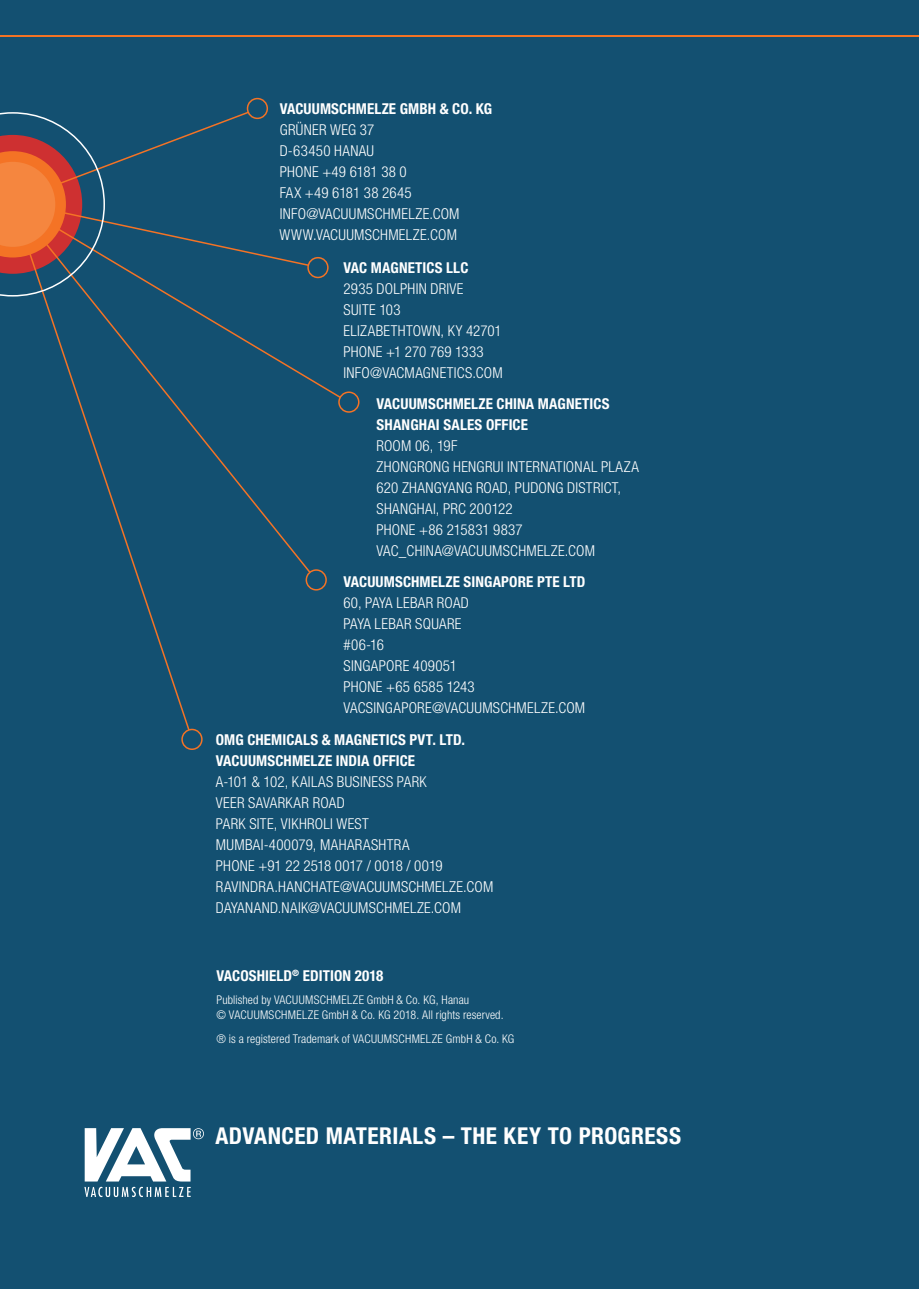
<style>
.page{position:relative;width:919px;height:1289px;background:#fff}
.page>*{position:absolute;margin:0;border:0;box-sizing:border-box;transform-origin:0 0}
.t1{font:700 condensed 23.25px "Helvetica Neue LT Pro";letter-spacing:.02em;color:#fff}
.t2{font:300 condensed 15px/21px "Helvetica Neue LT Pro";letter-spacing:.015em;color:#fff}
.t3{font:700 condensed 15px/21px "Helvetica Neue LT Pro";letter-spacing:.01em;color:#fff}
.t4{font:300 condensed 12px/15px "Helvetica Neue LT Pro";letter-spacing:.01em;color:#fff}
</style>
<div class="page">
<div style="left:0;top:0;width:918px;height:1288px;background:#135071"></div>
<hr style="left:0;top:35px;width:918px;height:2px;background:#f47325">
<svg style="left:84px;top:1128px;width:120px;height:68px"></svg>
<div style="left:305px;top:569px;width:22px;height:21px;border:2px solid #f47325;border-radius:50%"></div>
<div style="left:338px;top:391px;width:21px;height:22px;border:2px solid #f47325;border-radius:50%"></div>
<svg style="left:191px;top:423px;width:121px;height:151px"></svg>
<div style="left:181px;top:728px;width:22px;height:22px;border:2px solid #f47325;border-radius:50%"></div>
<svg style="left:77px;top:399px;width:114px;height:332px"></svg>
<svg style="left:48px;top:257px;width:294px;height:142px"></svg>
<svg style="left:0;top:98px;width:311px;height:213px"></svg>
<p class="t3" style="left:280px;top:98px;width:96px">VACUUMSCHMELZE</p>
<p class="t3" style="left:400px;top:98px;width:93px">GMBH &amp; CO. KG</p>
<p class="t2" style="left:280px;top:119px;width:134px">GRÜNER WEG 37<br>D-63450 HANAU<br>PHONE +49 6181 38 0<br>FAX +49 6181 38 2645<br>INFO@VACUUMSCHMELZE</p>
<p class="t2" style="left:429px;top:203px;width:13px">.COM</p>
<p class="t2" style="left:279px;top:224px;width:13px">WWW</p>
<p class="t2" style="left:313px;top:224px;width:12px">.VACUUMSCHMELZE</p>
<p class="t2" style="left:427px;top:224px;width:13px">.COM</p>
<p class="t3" style="left:343px;top:257px;width:111px">VAC MAGNETICS LLC</p>
<p class="t2" style="left:343px;top:278px;width:49px">2935 DOLPHI</p>
<p class="t2" style="left:418px;top:278px;width:27px">N DRIVE</p>
<p class="t2" style="left:343px;top:299px;width:15px">SUITE</p>
<p class="t2" style="left:379px;top:299px;width:23px">103</p>
<p class="t2" style="left:343px;top:320px;width:16px">ELIZABETHTOW</p>
<p class="t2" style="left:343px;top:320px;width:160px;text-indent:89px">N, KY 42701<br>PHONE +1 270 769 1333<br>INFO@VACMAG</p>
<p class="t2" style="left:431px;top:362px;width:16px">NETICS</p>
<p class="t2" style="left:472px;top:362px;width:13px">.COM</p>
<p class="t3" style="left:376px;top:393px;width:96px">VACUUMSCHMELZE</p>
<p class="t3" style="left:376px;top:393px;width:234px;text-indent:120px">CHINA MAGNETICS<br>SHANGHAI SALES OFFICE</p>
<p class="t2" style="left:376px;top:435px;width:18px">ROOM</p>
<p class="t2" style="left:376px;top:435px;width:108px;text-indent:39px">06, 19F<br>ZHONGRONG HENGRUI</p>
<p class="t2" style="left:507px;top:456px;width:49px">INTERNATIO</p>
<p class="t2" style="left:376px;top:456px;width:241px;text-indent:198px">NAL PLAZA<br>620 ZHANGYANG ROAD, PUDONG DISTRICT</p>
<p class="t2" style="left:617px;top:477px;width:5px">,</p>
<p class="t2" style="left:376px;top:498px;width:40px">SHANGHAI</p>
<p class="t2" style="left:376px;top:498px;width:147px;text-indent:59px">, PRC 200122<br>PHONE +86 215831 9837<br>VAC_CHI NA@VACUUMSCHMELZE</p>
<p class="t2" style="left:565px;top:540px;width:13px">.COM</p>
<p class="t3" style="left:343px;top:571px;width:96px">VACUUMSCHMELZE</p>
<p class="t3" style="left:463px;top:571px;width:123px">SINGAPORE PTE LTD</p>
<p class="t2" style="left:343px;top:592px;width:68px">60, PAYA LEBAR</p>
<p class="t2" style="left:437px;top:592px;width:17px">ROAD</p>
<p class="t2" style="left:343px;top:613px;width:47px">PAYA LEBAR</p>
<p class="t2" style="left:415px;top:613px;width:25px">SQUARE</p>
<p class="t2" style="left:343px;top:634px;width:42px">#06-16<br>SINGAPORE</p>
<p class="t2" style="left:343px;top:655px;width:133px;text-indent:69px">409051<br>PHONE +65 6585 1243<br>VACSINGAPORE</p>
<p class="t2" style="left:432px;top:697px;width:22px">@VACUUMSCHMELZE</p>
<p class="t2" style="left:555px;top:697px;width:13px">.COM</p>
<p class="t3" style="left:216px;top:729px;width:251px">OMG CHEMICALS &amp; MAGNETICS PVT. LTD.<br>VACUUMSCHMELZE</p>
<p class="t3" style="left:336px;top:750px;width:81px">INDIA OFFICE</p>
<p class="t2" style="left:216px;top:771px;width:92px">A-101 &amp; 102, KAILAS</p>
<p class="t2" style="left:337px;top:771px;width:76px">BUSINESS PARK</p>
<p class="t2" style="left:216px;top:792px;width:49px">VEER SAVARKAR</p>
<p class="t2" style="left:313px;top:792px;width:17px">ROAD</p>
<p class="t2" style="left:216px;top:813px;width:16px">PARK</p>
<p class="t2" style="left:249px;top:813px;width:47px">SITE, VIKHROLI</p>
<p class="t2" style="left:336px;top:813px;width:19px">WEST</p>
<p class="t2" style="left:216px;top:834px;width:19px">MUMBAI</p>
<p class="t2" style="left:216px;top:834px;width:228px;text-indent:48px">-400079, MAHARASHTRA<br>PHONE +91 22 2518 0017 / 0018 / 0019<br>RAVINDRA.HANCHATE</p>
<p class="t2" style="left:340px;top:876px;width:22px">@VACUUMSCHMELZE</p>
<p class="t2" style="left:463px;top:876px;width:13px">.COM</p>
<p class="t2" style="left:216px;top:897px;width:74px">DAYANAND.NAIK</p>
<p class="t2" style="left:308px;top:897px;width:22px">@VACUUMSCHMELZE</p>
<p class="t2" style="left:431px;top:897px;width:13px">.COM</p>
<p class="t3" style="left:216px;top:964px;width:25px">VACOSHIELD</p>
<p class="t3" style="left:292px;top:964px;width:19px"><sup>®</sup> EDITION</p>
<p class="t3" style="left:354px;top:964px;width:30px">2018</p>
<p class="t4" style="left:216px;top:992px;width:288px">PUBLISHED BY VACUUMSCHMELZE GMBH &amp; CO. KG, HANAU<br>© VACUUMSCHMELZE GMBH &amp; CO. KG 2018. ALL RIGHTS RESERVED.</p>
<p class="t4" style="left:216px;top:1030px;width:299px">® IS A REGISTERED TRADEMARK OF VACUUMSCHMELZE GMBH &amp; CO. KG</p>
<h1 class="t1" style="left:215px;top:1121px;width:467px">ADVANCED MATERIALS – THE KEY TO PROGRESS</h1>
</div>
